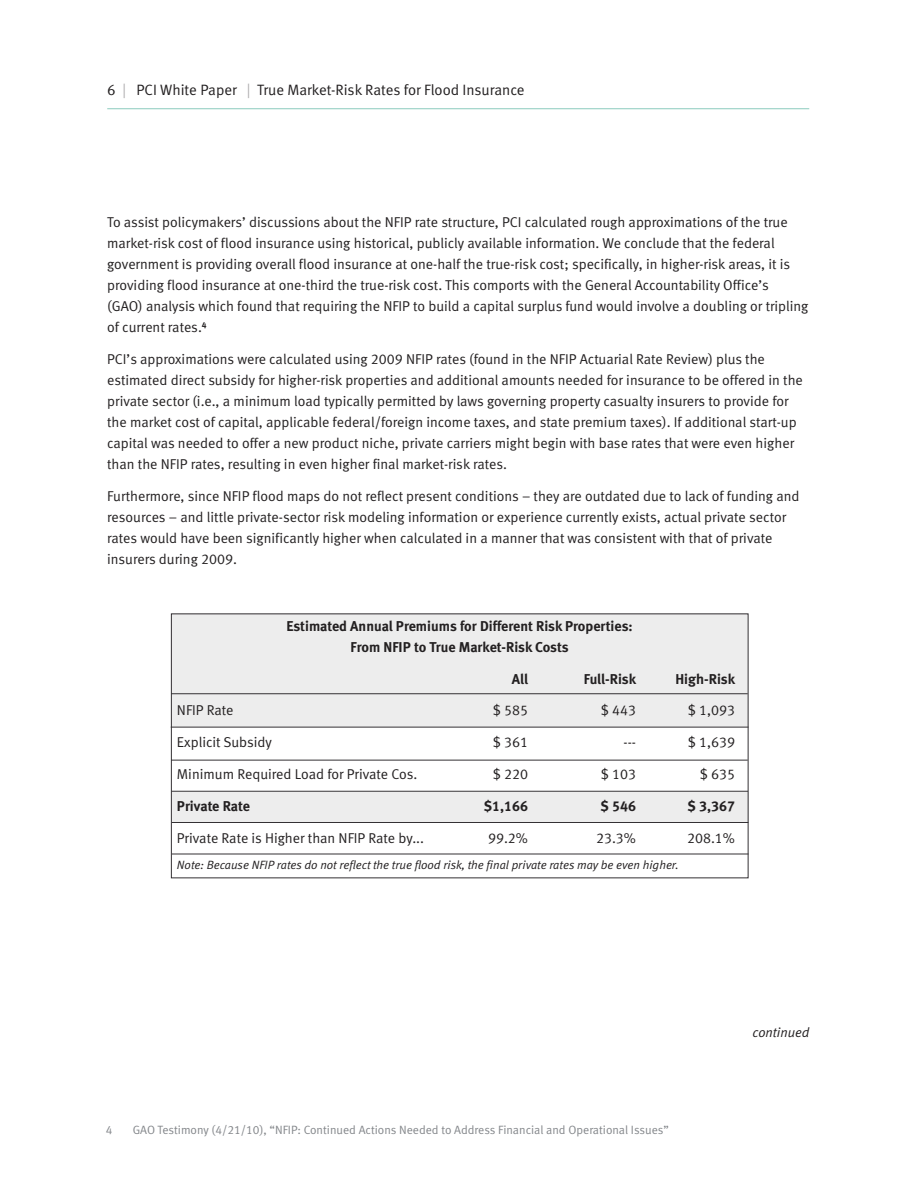
<style>
.page{position:relative;width:918px;height:1188px;background:#fff}
.page>*{position:absolute;margin:0;border:0;box-sizing:border-box;transform-origin:0 0}
.t1{font:15px "Meta Normal LF";color:#232021}
.t2{font:14.25px/21px "Meta Normal LF";color:#232021}
.t3{font:14.25px/21px "Meta Bold LF";color:#232021;text-align:center}
.t4{font:italic 13.5px "Meta Normal LF";color:#232021}
.t5{font:12px "Meta Normal LF";color:#84878b}
.t6{font:italic 12px "Meta Normal LF";color:#232021}
.s1{color:#b2b1b2}
</style>
<div class="page">
<svg style="left:107px;top:108px;width:703px;height:1px"></svg>
<div style="left:172px;top:792px;width:576px;height:31px;background:#ededed"></div>
<div style="left:171px;top:613px;width:577px;height:114px;background:#ededed"></div>
<svg style="left:170px;top:693px;width:576px;height:1px"></svg>
<svg style="left:170px;top:726px;width:579px;height:2px"></svg>
<svg style="left:170px;top:759px;width:576px;height:2px"></svg>
<svg style="left:173px;top:790px;width:576px;height:2px"></svg>
<svg style="left:173px;top:822px;width:576px;height:1px"></svg>
<svg style="left:173px;top:853px;width:576px;height:2px"></svg>
<p class="t1" style="left:107px;top:84px;width:419px">6 <span class="s1">|</span> PCI White Paper <span class="s1">|</span> True Market-Risk Rates for Flood Insurance</p>
<p class="t2" style="left:107px;top:213px;width:703px">To assist policymakers’ discussions about the NFIP rate structure, PCI calculated rough approximations of the true market-risk cost of flood insurance using historical, publicly available information. We conclude that the federal government is providing overall flood insurance at one-half the true-risk cost; specifically, in higher-risk areas, it is providing flood insurance at one-third the true-risk cost. This comports with the General Accountability Office’s<br>(GAO) analysis which found that requiring the NFIP to build a capital surplus fund would involve a doubling or tripling of current rates.<sup>4</sup></p>
<p class="t2" style="left:107px;top:350px;width:697px">PCI’s approximations were calculated using 2009 NFIP rates (found in the NFIP Actuarial Rate Review) plus the estimated direct subsidy for higher-risk properties and additional amounts needed for insurance to be offered in the private sector (i.e., a minimum load typically permitted by laws governing property casualty insurers to provide for the market cost of capital, applicable federal/foreign income taxes, and state premium taxes). If additional start-up capital was needed to offer a new product niche, private carriers might begin with base rates that were even higher than the NFIP rates, resulting in even higher final market-risk rates.</p>
<p class="t2" style="left:107px;top:487px;width:694px">Furthermore, since NFIP flood maps do not reflect present conditions – they are outdated due to lack of funding and resources – and little private-sector risk modeling information or experience currently exists, actual private sector rates would have been significantly higher when calculated in a manner that was consistent with that of private insurers during 2009.</p>
<p class="t3" style="left:286px;top:617px;width:348px">Estimated Annual Premiums for Different Risk Properties:<br>From NFIP to True Market-Risk Costs</p>
<p class="t3" style="left:512px;top:670px;width:18px">All</p>
<p class="t3" style="left:584px;top:670px;width:54px">Full-Risk</p>
<p class="t3" style="left:675px;top:670px;width:61px">High-Risk</p>
<p class="t2" style="left:177px;top:701px;width:58px">NFIP Rate</p>
<p class="t2" style="left:493px;top:701px;width:37px">$ 585</p>
<p class="t2" style="left:601px;top:701px;width:37px">$ 443</p>
<p class="t2" style="left:688px;top:701px;width:49px">$ 1,093</p>
<p class="t2" style="left:177px;top:733px;width:96px">Explicit Subsidy</p>
<p class="t2" style="left:493px;top:733px;width:37px">$ 361</p>
<p class="t2" style="left:624px;top:733px;width:14px">---</p>
<p class="t2" style="left:688px;top:733px;width:49px">$ 1,639</p>
<p class="t2" style="left:177px;top:765px;width:242px">Minimum Required Load for Private Cos.</p>
<p class="t2" style="left:493px;top:765px;width:37px">$ 220</p>
<p class="t2" style="left:601px;top:765px;width:37px">$ 103</p>
<p class="t2" style="left:700px;top:765px;width:37px">$ 635</p>
<p class="t3" style="left:177px;top:797px;width:75px">Private Rate</p>
<p class="t3" style="left:484px;top:797px;width:46px">$1,166</p>
<p class="t3" style="left:601px;top:797px;width:37px">$ 546</p>
<p class="t3" style="left:688px;top:797px;width:49px">$ 3,367</p>
<p class="t2" style="left:177px;top:829px;width:249px">Private Rate is Higher than NFIP Rate by...</p>
<p class="t2" style="left:488px;top:829px;width:41px">99.2%</p>
<p class="t2" style="left:596px;top:829px;width:41px">23.3%</p>
<p class="t2" style="left:687px;top:829px;width:49px">208.1%</p>
<p class="t6" style="left:177px;top:860px;width:503px">Note: Because NFIP rates do not reflect the true flood risk, the final private rates may be even higher.</p>
<p class="t5" style="left:106px;top:1125px;width:8px">4</p>
<p class="t5" style="left:133px;top:1125px;width:538px">GAO Testimony (4/21/10), “NFIP: Continued Actions Needed to Address Financial and Operational Issues”</p>
<p class="t4" style="left:753px;top:1027px;width:58px">continued</p>
</div>
